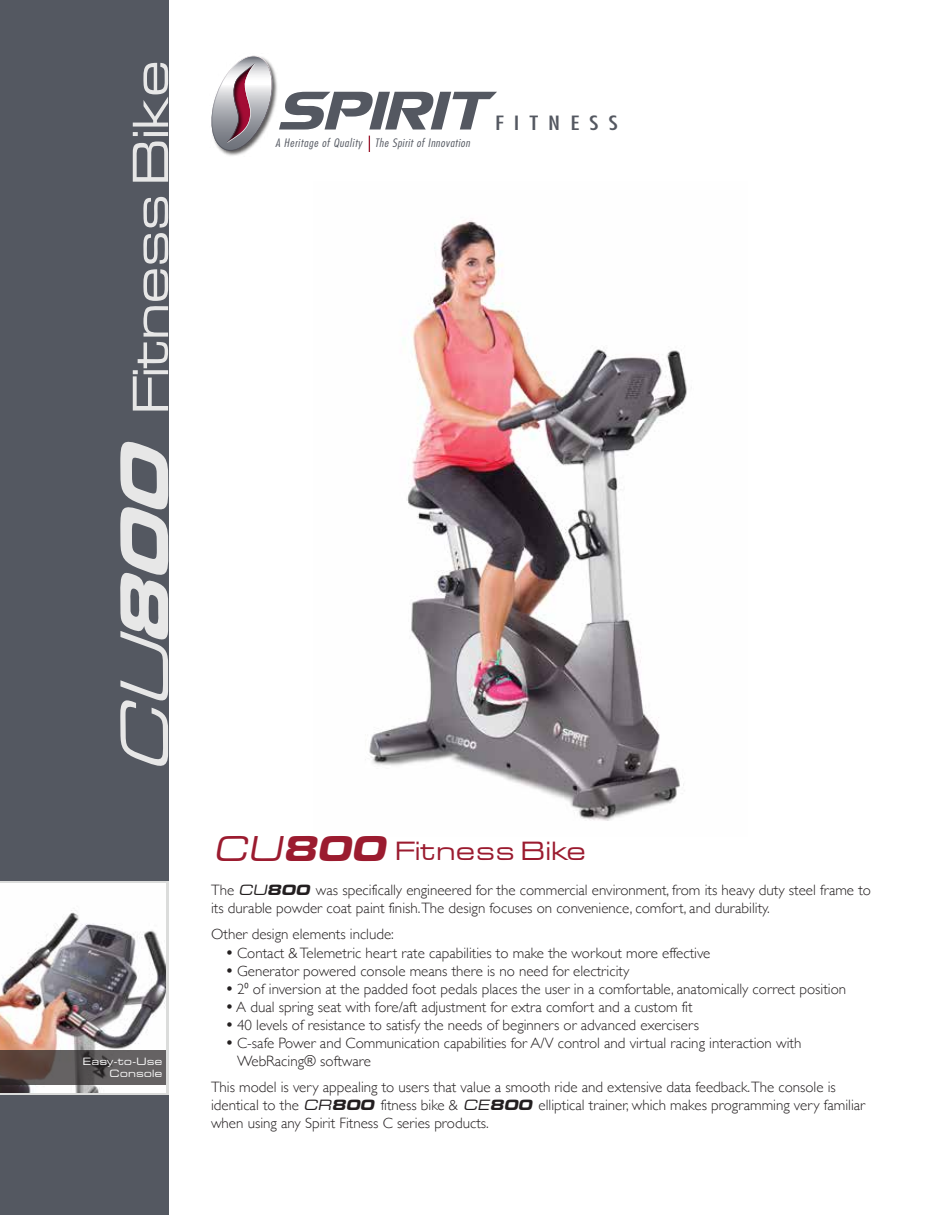
<style>
.page{position:relative;width:945px;height:1215px;background:#fff}
.page>*{position:absolute;margin:0;border:0;box-sizing:border-box;transform-origin:0 0}
.t1{font:italic 700 68.1px "Eddmond";color:#e7e7e7}
.t2{font:italic 54px "Zapotec";color:#545861;scale:1.23 1}
.t3{font:50.55px "Eddmond";letter-spacing:-.035em;color:#e7e7e7}
.t4{font:26.25px "Eddmond";color:#9b1b2f}
.t5{font:condensed 19.2px "Futura";letter-spacing:.4em;color:#545861;scale:1.33 1}
.t6{font:300 15px/18px "Gill Sans";color:#231f20}
.t7{font:italic 700 14.7px "Eddmond";color:#231f20}
.t8{font:italic 300 condensed 11.4px "Futura";letter-spacing:.04em;color:#545861;scale:1.1 1}
.t9{font:10.5px/12.6px "Eddmond";color:#fff;text-align:right}
.s1{font-weight:400}
.s2{font-style:italic;font-size:35.7px}
.s3{font-weight:700;font-style:italic;font-size:35.7px}
.s4{font-family:"Eddmond";font-weight:700;color:#fff}
.s5{font-family:"Helvetica";font-weight:400}
</style>
<div class="page">
<img style="left:365px;top:220px;width:322px;height:601px">
<svg style="left:369px;top:136px;width:1px;height:16px"></svg>
<img style="left:221px;top:151px;width:26px;height:5px">
<svg style="left:211px;top:55px;width:66px;height:96px"></svg>
<div style="left:0;top:0;width:168px;height:1215px;background:#545861"></div>
<svg style="left:0;top:881px;width:168px;height:214px"></svg>
<img style="left:0;top:884px;width:166px;height:208px">
<svg style="left:0;top:1050px;width:166px;height:35px;background:#5b5351"></svg>
<h3 class="t3" style="left:116px;top:414px;width:356px;rotate:-90deg">Fitness Bike</h3>
<h1 class="t1" style="left:99px;top:775px;width:358px;rotate:-90deg"><span class="s1">CU</span>800</h1>
<p class="t9" style="left:83px;top:1055px;width:81px">Easy-to-Use<br>Console</p>
<h2 class="t2" style="left:276px;top:75px;width:90px">SP</h2>
<h2 class="t2" style="left:366px;top:75px;width:114px">IRIT</h2>
<p class="t5" style="left:495px;top:110px;width:94px">FITNESS</p>
<p class="t8" style="left:275px;top:136px;width:80px">A Heritage of Quality</p>
<p class="t8" style="left:375px;top:136px;width:88px">The Spirit of Innovation</p>
<h3 class="t4" style="left:213px;top:833px;width:375px"><span class="s2">CU</span><span class="s3">800</span>Fitness Bike</h3>
<p class="t6" style="left:211px;top:880px;width:661px">The <span class="s4">CR 00</span> was specifically engineered for the commercial environment, from its heavy duty steel frame to its durable powder coat paint finish.The design focuses on convenience, comfort, and durability.</p>
<p class="t7" style="left:238px;top:880px;width:76px"><span class="s1">CU</span>800</p>
<p class="t6" style="left:211px;top:924px;width:184px">Other design elements include:</p>
<p class="t6" style="left:226px;top:943px;width:486px">• Contact &amp; Telemetric heart rate capabilities to make the workout more effective</p>
<p class="t6" style="left:226px;top:961px;width:405px">• Generator powered console means there is no need for electricity</p>
<p class="t6" style="left:226px;top:979px;width:622px">• 2<span class="s5">⁰</span> of inversion at the padded foot pedals places the user in a comfortable, anatomically correct position</p>
<p class="t6" style="left:226px;top:997px;width:468px">• A dual spring seat with fore/aft adjustment for extra comfort and a custom fit</p>
<p class="t6" style="left:226px;top:1015px;width:474px">• 40 levels of resistance to satisfy the needs of beginners or advanced exercisers</p>
<p class="t6" style="left:237px;top:1033px;width:566px;text-indent:-11px">• C-safe Power and Communication capabilities for A/V control and virtual racing interaction with<br>WebRacing® software</p>
<p class="t6" style="left:211px;top:1077px;width:656px">This model is very appealing to users that value a smooth ride and extensive data feedback.The console is identical to the <span class="s4">CU800</span> fitness bike &amp; <span class="s4">CE800</span> elliptical trainer, which makes programming very familiar when using any Spirit Fitness C series products.</p>
<p class="t7" style="left:304px;top:1095px;width:76px"><span class="s1">CR</span>800</p>
<p class="t7" style="left:463px;top:1095px;width:74px"><span class="s1">CE</span>800</p>
</div>
